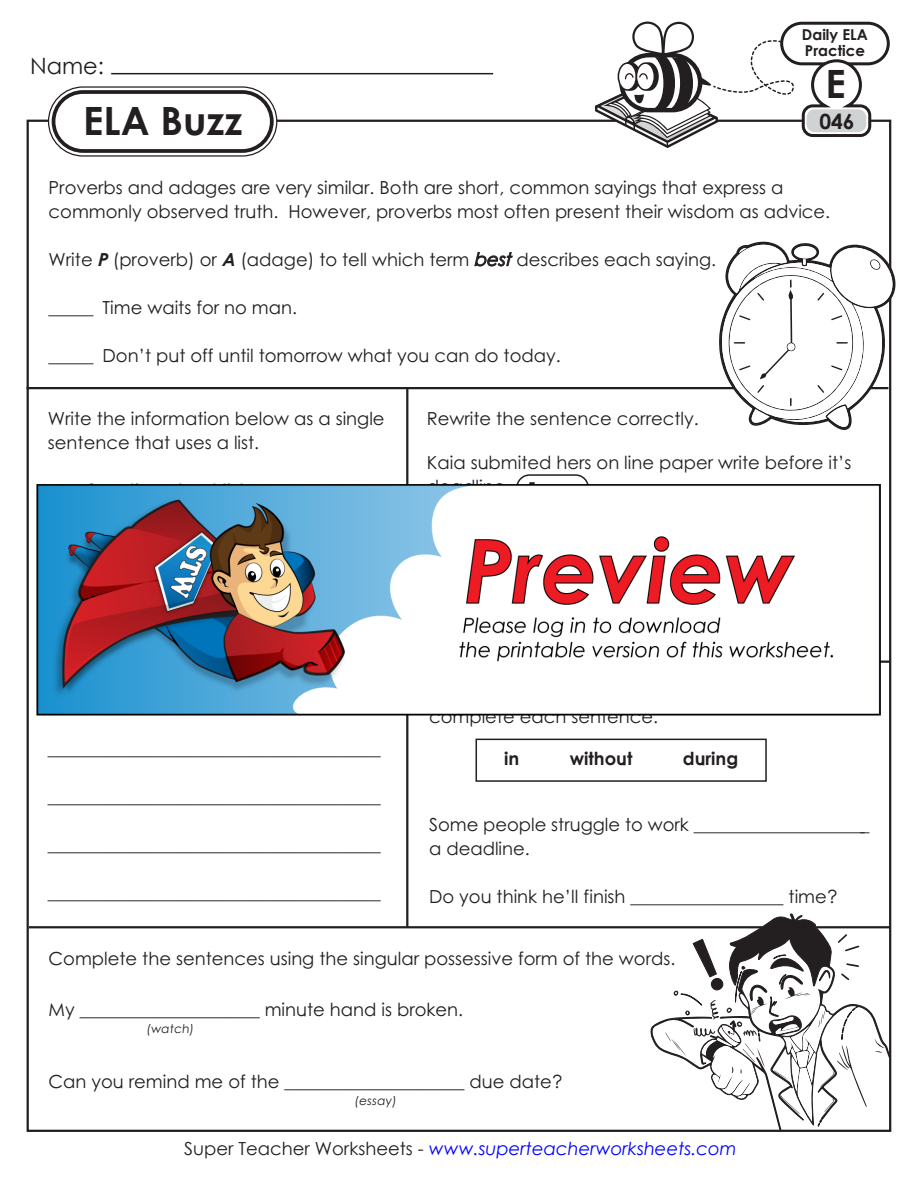
<style>
.page{position:relative;width:918px;height:1188px;background:#fff}
.page>*{position:absolute;margin:0;border:0;box-sizing:border-box;transform-origin:0 0}
.t1{font:700 39px "Century Gothic 2";color:#231f20}
.t2{font:22.5px "Century Gothic 2";color:#231f20}
.t3{font:700 21px "Century Gothic 2";color:#231f20}
.t4{font:18px/24px "Century STW4";color:#231f20}
.t5{font:italic 18px "Century Gothic 2";color:#00f}
.t6{font:700 18px "Century STW4";color:#231f20}
.t7{font:700 15px/15.8px "Century Gothic 2";color:#231f20}
.t8{font:12px "Century STW4";color:#231f20}
.s1{font-weight:700;font-style:italic}
.s2{font-style:italic}
.s3{font-style:normal;color:#231f20}
</style>
<div class="page">
<hr style="left:111px;top:73px;width:382px;height:1px;background:#231f20">
<div style="left:48px;top:87px;width:229px;height:69px;border:8px solid #fff;border-radius:31px"></div>
<div style="left:52px;top:90px;width:222px;height:63px;background:#fff;border-radius:31px"></div>
<div style="left:48px;top:86px;width:229px;height:71px;border:1px solid #231f20;border-radius:34px"></div>
<div style="left:52px;top:90px;width:222px;height:63px;border:4px solid #231f20;border-radius:29px"></div>
<div style="left:780px;top:22px;width:110px;height:43px;border:3px solid #231f20;border-radius:20px"></div>
<svg style="left:595px;top:22px;width:278px;height:126px"></svg>
<div style="left:476px;top:739px;width:291px;height:43px;border:2px solid #231f20"></div>
<hr style="left:408px;top:661px;width:482px;height:2px;background:#231f20">
<hr style="left:27px;top:387px;width:861px;height:2px;background:#231f20">
<hr style="left:406px;top:388px;width:2px;height:539px;background:#231f20">
<div style="left:516px;top:474px;width:73px;height:27px;border:2px solid #231f20;border-radius:13px"></div>
<hr style="left:29px;top:926px;width:862px;height:2px;background:#231f20">
<svg style="left:650px;top:914px;width:241px;height:218px"></svg>
<svg style="left:718px;top:241px;width:178px;height:190px"></svg>
<div style="left:788px;top:343px;width:7px;height:7px;background:#fff;border-radius:50%"></div>
<img style="left:36px;top:484px;width:845px;height:232px">
<p class="t2" style="left:30px;top:50px;width:75px">Name:</p>
<p class="t1" style="left:83px;top:92px;width:161px">ELA Buzz</p>
<p class="t7" style="left:802px;top:26px;width:67px">Daily ELA<br>Practice</p>
<p class="t1" style="left:825px;top:54px;width:22px">E</p>
<p class="t3" style="left:819px;top:105px;width:37px">046</p>
<p class="t4" style="left:49px;top:175px;width:783px">Proverbs and adages are very similar. Both are short, common sayings that express a commonly observed truth. However, proverbs most often present their wisdom as advice.</p>
<p class="t4" style="left:49px;top:247px;width:669px">Write <span class="s1">P</span> (proverb) or <span class="s1">A</span> (adage) to tell which term <span class="s2">best</span> describes each saying.</p>
<p class="t4" style="left:49px;top:295px;width:250px">_____ Time waits for no man.</p>
<p class="t4" style="left:49px;top:343px;width:514px">_____ Don’t put off until tomorrow what you can do today.</p>
<p class="t4" style="left:48px;top:406px;width:338px">Write the information below as a single sentence that uses a list.</p>
<p class="t4" style="left:427px;top:406px;width:273px">Rewrite the sentence correctly.</p>
<p class="t4" style="left:427px;top:450px;width:426px">Kaia submited hers on line paper write before it’s deadline.</p>
<p class="t4" style="left:48px;top:736px;width:335px">_____________________________________</p>
<p class="t4" style="left:48px;top:784px;width:335px">_____________________________________</p>
<p class="t4" style="left:48px;top:832px;width:335px">_____________________________________</p>
<p class="t4" style="left:48px;top:880px;width:335px">_____________________________________</p>
<p class="t4" style="left:429px;top:704px;width:231px">complete each sentence.</p>
<p class="t6" style="left:504px;top:745px;width:17px">in</p>
<p class="t6" style="left:570px;top:745px;width:64px">without</p>
<p class="t6" style="left:683px;top:745px;width:57px">during</p>
<p class="t4" style="left:429px;top:812px;width:442px">Some people struggle to work ____________________ a deadline.</p>
<p class="t4" style="left:429px;top:884px;width:410px">Do you think he’ll finish _________________ time?</p>
<p class="t4" style="left:49px;top:946px;width:628px">Complete the sentences using the singular possessive form of the words.</p>
<p class="t4" style="left:49px;top:997px;width:416px">My ____________________ minute hand is broken.</p>
<p class="t8" style="left:146px;top:1020px;width:51px">(watch)</p>
<p class="t4" style="left:49px;top:1069px;width:515px">Can you remind me of the ____________________ due date?</p>
<p class="t8" style="left:354px;top:1093px;width:45px">(essay)</p>
<p class="t5" style="left:184px;top:1136px;width:554px"><span class="s3">Super Teacher Worksheets -</span> www.superteacherworksheets.com</p>
</div>
